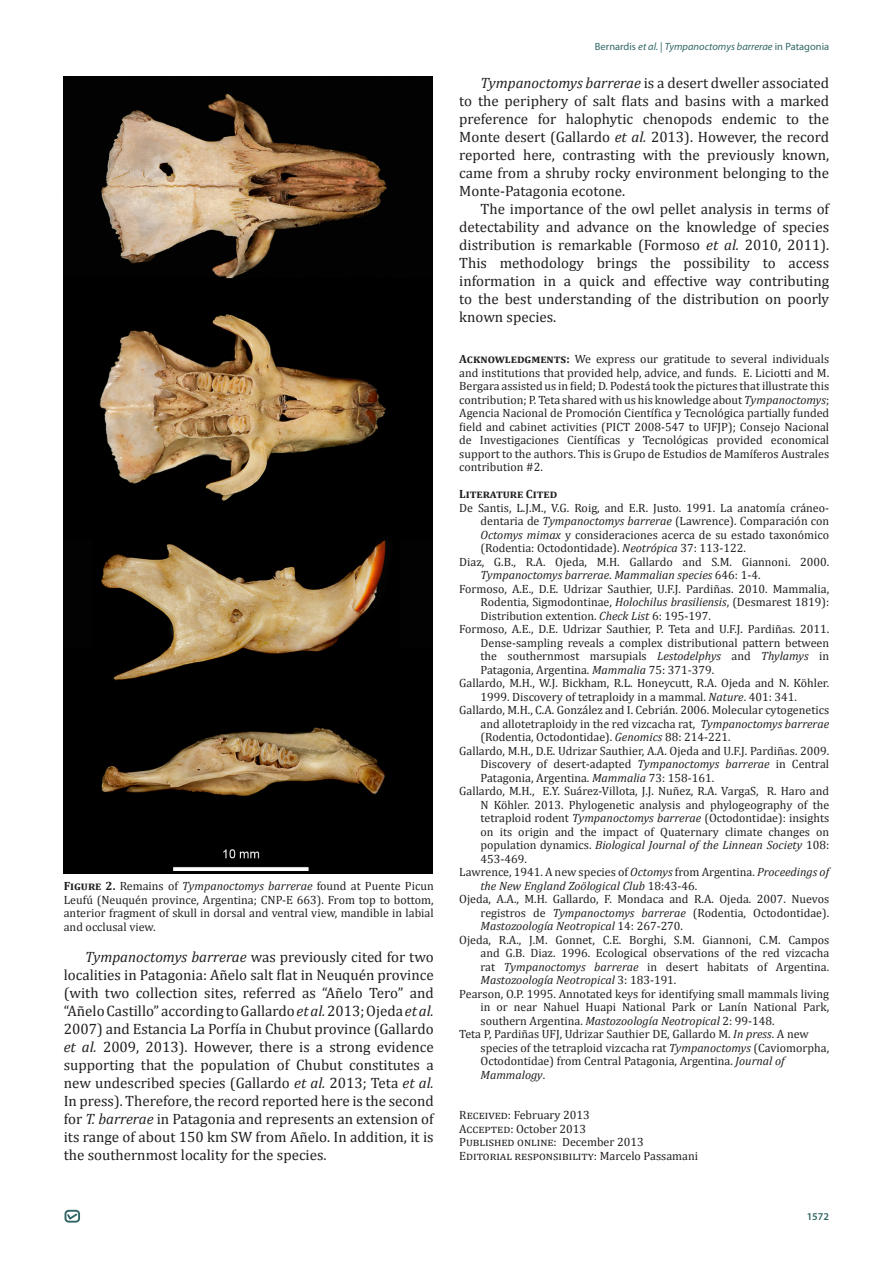
<style>
.page{position:relative;width:893px;height:1263px;background:#fff}
.page>*{position:absolute;margin:0;border:0;box-sizing:border-box;transform-origin:0 0}
.t1{font:15px/18px "Cambria";color:#231f20;text-align:justify}
.t2{font:12px/13.5px "Cambria";color:#231f20;text-align:justify}
.t3{font:700 12px "Cambria";color:#231f20}
.t4{font:italic 10.5px "Myriad Pro";color:#336767}
.t5{font:600 10.5px "Myriad Pro";color:#336767}
.s1{font-weight:700}
.s2{font-style:italic}
.s3{font-style:normal}
</style>
<div class="page">
<div style="left:65px;top:1210px;width:15px;height:12px;border:2px solid #326667;border-radius:3px"></div>
<svg style="left:66px;top:1212px;width:13px;height:9px"></svg>
<img style="left:64px;top:77px;width:369px;height:797px">
<p class="t2" style="left:64px;top:879px;width:371px"><span class="s1">Figure 2.</span> Remains of <span class="s2">Tympanoctomys barrerae</span> found at Puente Picun Leufú (Neuquén province, Argentina; CNP-E 663). From top to bottom, anterior fragment of skull in dorsal and ventral view, mandible in labial and occlusal view.</p>
<p class="t1" style="left:64px;top:948px;width:371px;text-indent:21px"><span class="s2">Tympanoctomys barrerae</span> was previously cited for two localities in Patagonia: Añelo salt flat in Neuquén province (with two collection sites, referred as “Añelo Tero” and “Añelo Castillo” according to Gallardo <span class="s2">et al.</span> 2013; Ojeda <span class="s2">et al.<br></span>2007) and Estancia La Porfía in Chubut province (Gallardo <span class="s2">et al.</span> 2009, 2013). However, there is a strong evidence supporting that the population of Chubut constitutes a new undescribed species (Gallardo <span class="s2">et al.</span> 2013; Teta <span class="s2">et al.<br></span>In press). Therefore, the record reported here is the second for <span class="s2">T. barrerae</span> in Patagonia and represents an extension of its range of about 150 km SW from Añelo. In addition, it is the southernmost locality for the species.</p>
<p class="t4" style="left:595px;top:40px;width:236px"><span class="s3">Bernardis</span> et al. <span class="s3">|</span> Tympanoctomys barrerae <span class="s3">in Patagonia</span></p>
<p class="t1" style="left:459px;top:74px;width:371px;text-indent:21px"><span class="s2">Tympanoctomys barrerae</span> is a desert dweller associated to the periphery of salt flats and basins with a marked preference for halophytic chenopods endemic to the Monte desert (Gallardo <span class="s2">et al.</span> 2013). However, the record reported here, contrasting with the previously known, came from a shruby rocky environment belonging to the Monte-Patagonia ecotone.</p>
<p class="t1" style="left:459px;top:200px;width:371px;text-indent:21px">The importance of the owl pellet analysis in terms of detectability and advance on the knowledge of species distribution is remarkable (Formoso <span class="s2">et al.</span> 2010, 2011).<br>This methodology brings the possibility to access information in a quick and effective way contributing to the best understanding of the distribution on poorly known species.</p>
<p class="t2" style="left:459px;top:352px;width:371px"><span class="s1">Acknowledgments:</span> We express our gratitude to several individuals and institutions that provided help, advice, and funds. E. Liciotti and M.<br>Bergara assisted us in field; D. Podestá took the pictures that illustrate this contribution; P. Teta shared with us his knowledge about <span class="s2">Tympanoctomys</span>; Agencia Nacional de Promoción Científica y Tecnológica partially funded field and cabinet activities (PICT 2008-547 to UFJP); Consejo Nacional de Investigaciones Científicas y Tecnológicas provided economical support to the authors. This is Grupo de Estudios de Mamíferos Australes contribution #2.</p>
<p class="t3" style="left:459px;top:485px;width:100px">Literature Cited</p>
<p class="t2" style="left:481px;top:501px;width:350px;text-indent:-21px">De Santis, L.J.M., V.G. Roig, and E.R. Justo. 1991. La anatomía cráneo&shy;dentaria de <span class="s2">Tympanoctomys barrerae</span> (Lawrence). Comparación con <span class="s2">Octomys mimax</span> y consideraciones acerca de su estado taxonómico (Rodentia: Octodontidade). <span class="s2">Neotrópica</span> 37: 113-122.</p>
<p class="t2" style="left:481px;top:555px;width:350px;text-indent:-21px">Diaz, G.B., R.A. Ojeda, M.H. Gallardo and S.M. Giannoni. 2000.<br><span class="s2">Tympanoctomys barrerae</span>. <span class="s2">Mammalian species</span> 646: 1-4.</p>
<p class="t2" style="left:481px;top:582px;width:350px;text-indent:-21px">Formoso, A.E., D.E. Udrizar Sauthier, U.F.J. Pardiñas. 2010. Mammalia, Rodentia, Sigmodontinae, <span class="s2">Holochilus brasiliensis</span>, (Desmarest 1819):<br>Distribution extention. <span class="s2">Check List</span> 6: 195-197.</p>
<p class="t2" style="left:481px;top:622px;width:350px;text-indent:-21px">Formoso, A.E., D.E. Udrizar Sauthier, P. Teta and U.F.J. Pardiñas. 2011.<br>Dense-sampling reveals a complex distributional pattern between the southernmost marsupials <span class="s2">Lestodelphys</span> and <span class="s2">Thylamys</span> in Patagonia, Argentina. <span class="s2">Mammalia</span> 75: 371-379.</p>
<p class="t2" style="left:481px;top:676px;width:350px;text-indent:-21px">Gallardo, M.H., W.J. Bickham, R.L. Honeycutt, R.A. Ojeda and N. Köhler.<br>1999. Discovery of tetraploidy in a mammal. <span class="s2">Nature</span>. 401: 341.</p>
<p class="t2" style="left:481px;top:703px;width:350px;text-indent:-21px">Gallardo, M.H., C.A. González and I. Cebrián. 2006. Molecular cytogenetics and allotetraploidy in the red vizcacha rat, <span class="s2">Tympanoctomys barrerae </span>(Rodentia, Octodontidae). <span class="s2">Genomics</span> 88: 214-221.</p>
<p class="t2" style="left:481px;top:744px;width:350px;text-indent:-21px">Gallardo, M.H., D.E. Udrizar Sauthier, A.A. Ojeda and U.F.J. Pardiñas. 2009.<br>Discovery of desert-adapted <span class="s2">Tympanoctomys barrerae</span> in Central Patagonia, Argentina. <span class="s2">Mammalia</span> 73: 158-161.</p>
<p class="t2" style="left:481px;top:784px;width:350px;text-indent:-21px">Gallardo, M.H., E.Y. Suárez-Villota, J.J. Nuñez, R.A. VargaS, R. Haro and N Köhler. 2013. Phylogenetic analysis and phylogeography of the tetraploid rodent <span class="s2">Tympanoctomys barrerae</span> (Octodontidae): insights on its origin and the impact of Quaternary climate changes on population dynamics. <span class="s2">Biological Journal of the Linnean Society</span> 108:<br>453-469.</p>
<p class="t2" style="left:481px;top:865px;width:350px;text-indent:-21px">Lawrence, 1941. A new species of <span class="s2">Octomys</span> from Argentina. <span class="s2">Proceedings of the New England Zoölogical Club</span> 18:43-46.</p>
<p class="t2" style="left:481px;top:892px;width:350px;text-indent:-21px">Ojeda, A.A., M.H. Gallardo, F. Mondaca and R.A. Ojeda. 2007. Nuevos registros de <span class="s2">Tympanoctomys barrerae</span> (Rodentia, Octodontidae).<br><span class="s2">Mastozoología Neotropical</span> 14: 267-270.</p>
<p class="t2" style="left:481px;top:933px;width:350px;text-indent:-21px">Ojeda, R.A., J.M. Gonnet, C.E. Borghi, S.M. Giannoni, C.M. Campos and G.B. Diaz. 1996. Ecological observations of the red vizcacha rat <span class="s2">Tympanoctomys barrerae</span> in desert habitats of Argentina.<br><span class="s2">Mastozoología Neotropical</span> 3: 183-191.</p>
<p class="t2" style="left:481px;top:987px;width:350px;text-indent:-21px">Pearson, O.P. 1995. Annotated keys for identifying small mammals living in or near Nahuel Huapi National Park or Lanín National Park, southern Argentina. <span class="s2">Mastozoología Neotropical</span> 2: 99-148.</p>
<p class="t2" style="left:481px;top:1027px;width:350px;text-align:left;text-indent:-21px">Teta P, Pardiñas UFJ, Udrizar Sauthier DE, Gallardo M. <span class="s2">In press</span>. A new species of the tetraploid vizcacha rat <span class="s2">Tympanoctomys</span> (Caviomorpha, Octodontidae) from Central Patagonia, Argentina. <span class="s2">Journal of Mammalogy</span>.</p>
<p class="t2" style="left:459px;top:1108px;width:132px">Received: February 2013</p>
<p class="t2" style="left:459px;top:1122px;width:128px">Accepted: October 2013</p>
<p class="t2" style="left:459px;top:1135px;width:186px">Published online: December 2013</p>
<p class="t2" style="left:459px;top:1149px;width:240px">Editorial responsibility: Marcelo Passamani</p>
<p class="t5" style="left:807px;top:1209px;width:24px">1572</p>
</div>
